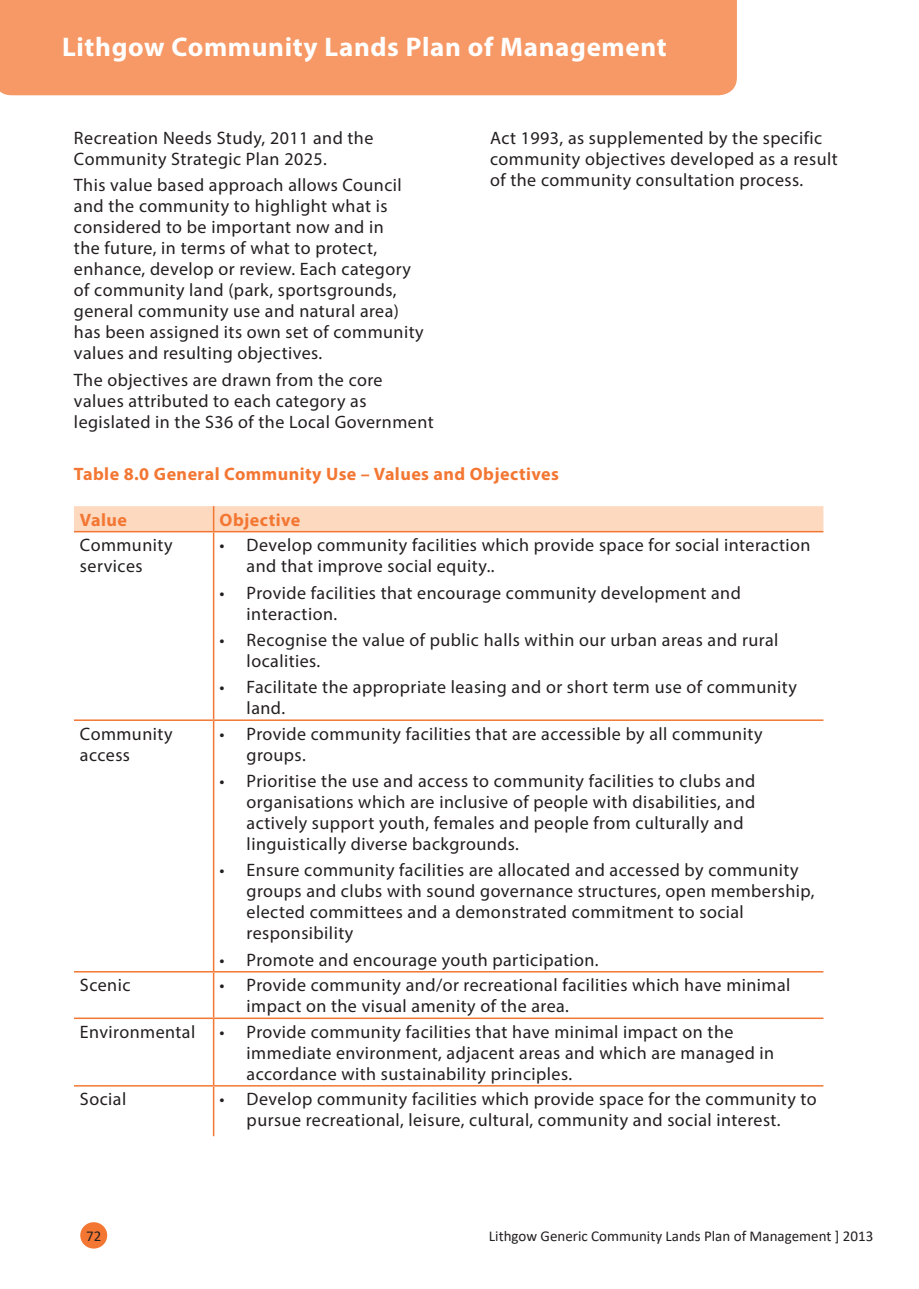
<style>
.page{position:relative;width:919px;height:1289px;background:#fff}
.page>*{position:absolute;margin:0;border:0;box-sizing:border-box;transform-origin:0 0}
.t1{font:700 27px "Myriad Pro";letter-spacing:.025em;color:#fff}
._04_body_text{font:18px/21px "Myriad Pro";letter-spacing:.025em;color:#231f20}
._04_body_text-2{font:700 18px "Myriad Pro";letter-spacing:.025em;color:#f37733}
.t2{font:15px "Calibri";color:#231f20}
</style>
<div class="page">
<svg style="left:74px;top:506px;width:749px;height:25px;background:#fcd8bf"></svg>
<hr style="left:74px;top:531px;width:140px;height:1px;background:#f37733">
<hr style="left:214px;top:531px;width:609px;height:1px;background:#f37733">
<hr style="left:213px;top:532px;width:1px;height:187px;background:#f37733">
<hr style="left:74px;top:719px;width:140px;height:2px;background:#f37733">
<hr style="left:214px;top:719px;width:609px;height:2px;background:#f37733">
<hr style="left:213px;top:721px;width:1px;height:250px;background:#f37733">
<hr style="left:74px;top:971px;width:140px;height:1px;background:#f37733">
<hr style="left:214px;top:971px;width:609px;height:1px;background:#f37733">
<hr style="left:213px;top:972px;width:1px;height:45px;background:#f37733">
<hr style="left:74px;top:1017px;width:140px;height:2px;background:#f37733">
<hr style="left:214px;top:1017px;width:609px;height:2px;background:#f37733">
<hr style="left:213px;top:1019px;width:1px;height:66px;background:#f37733">
<hr style="left:74px;top:1085px;width:140px;height:1px;background:#f37733">
<hr style="left:214px;top:1085px;width:609px;height:1px;background:#f37733">
<hr style="left:213px;top:1086px;width:1px;height:50px;background:#f37733">
<div style="left:0;top:0;width:736px;height:95px;background:#f69966"></div>
<div style="left:80px;top:1222px;width:27px;height:26px;background:#f37733;border-radius:50%"></div>
<p class="t1" style="left:62px;top:29px;width:606px">Lithgow Community Lands Plan of Management</p>
<p class="_04_body_text" style="left:74px;top:127px;width:301px">Recreation Needs Study, 2011 and the<br>Community Strategic Plan 2025.</p>
<p class="_04_body_text" style="left:74px;top:174px;width:351px">This value based approach allows Council and the community to highlight what is considered to be important now and in<br>the future, in terms of what to protect, enhance, develop or review. Each category of community land (park, sportsgrounds, general community use and natural area) has been assigned its own set of community values and resulting objectives.</p>
<p class="_04_body_text" style="left:74px;top:369px;width:361px">The objectives are drawn from the core values attributed to each category as legislated in the S36 of the Local Government</p>
<p class="_04_body_text" style="left:490px;top:127px;width:349px">Act 1993, as supplemented by the specific community objectives developed as a result of the community consultation process.</p>
<p class="_04_body_text-2" style="left:74px;top:462px;width:486px">Table 8.0 General Community Use – Values and Objectives</p>
<p class="_04_body_text-2" style="left:80px;top:508px;width:48px">Value</p>
<p class="_04_body_text-2" style="left:220px;top:508px;width:82px">Objective</p>
<p class="_04_body_text" style="left:80px;top:534px;width:94px">Community services</p>
<p class="_04_body_text" style="left:247px;top:534px;width:565px;text-indent:-27px">• Develop community facilities which provide space for social interaction and that improve social equity..</p>
<p class="_04_body_text" style="left:247px;top:581px;width:495px;text-indent:-27px">• Provide facilities that encourage community development and interaction.</p>
<p class="_04_body_text" style="left:247px;top:629px;width:533px;text-indent:-27px">• Recognise the value of public halls within our urban areas and rural localities.</p>
<p class="_04_body_text" style="left:247px;top:676px;width:551px;text-indent:-27px">• Facilitate the appropriate leasing and or short term use of community land.</p>
<p class="_04_body_text" style="left:80px;top:723px;width:94px">Community access</p>
<p class="_04_body_text" style="left:247px;top:723px;width:517px;text-indent:-27px">• Provide community facilities that are accessible by all community groups.</p>
<p class="_04_body_text" style="left:247px;top:770px;width:510px;text-indent:-27px">• Prioritise the use and access to community facilities to clubs and organisations which are inclusive of people with disabilities, and actively support youth, females and people from culturally and linguistically diverse backgrounds.</p>
<p class="_04_body_text" style="left:247px;top:859px;width:569px;text-indent:-27px">• Ensure community facilities are allocated and accessed by community groups and clubs with sound governance structures, open membership, elected committees and a demonstrated commitment to social responsibility</p>
<p class="_04_body_text" style="left:220px;top:948px;width:380px">• Promote and encourage youth participation.</p>
<p class="_04_body_text" style="left:80px;top:974px;width:52px">Scenic</p>
<p class="_04_body_text" style="left:247px;top:974px;width:545px;text-indent:-27px">• Provide community and/or recreational facilities which have minimal impact on the visual amenity of the area.</p>
<p class="_04_body_text" style="left:80px;top:1020px;width:117px">Environmental</p>
<p class="_04_body_text" style="left:247px;top:1020px;width:529px;text-indent:-27px">• Provide community facilities that have minimal impact on the immediate environment, adjacent areas and which are managed in accordance with sustainability principles.</p>
<p class="_04_body_text" style="left:80px;top:1088px;width:48px">Social</p>
<p class="_04_body_text" style="left:220px;top:1088px;width:598px;text-align:center">• Develop community facilities which provide space for the community to pursue recreational, leisure, cultural, community and social interest.</p>
<p class="t2" style="left:86px;top:1225px;width:17px">72</p>
<p class="t2" style="left:489px;top:1225px;width:386px">Lithgow Generic Community Lands Plan of Management ] 2013</p>
</div>
